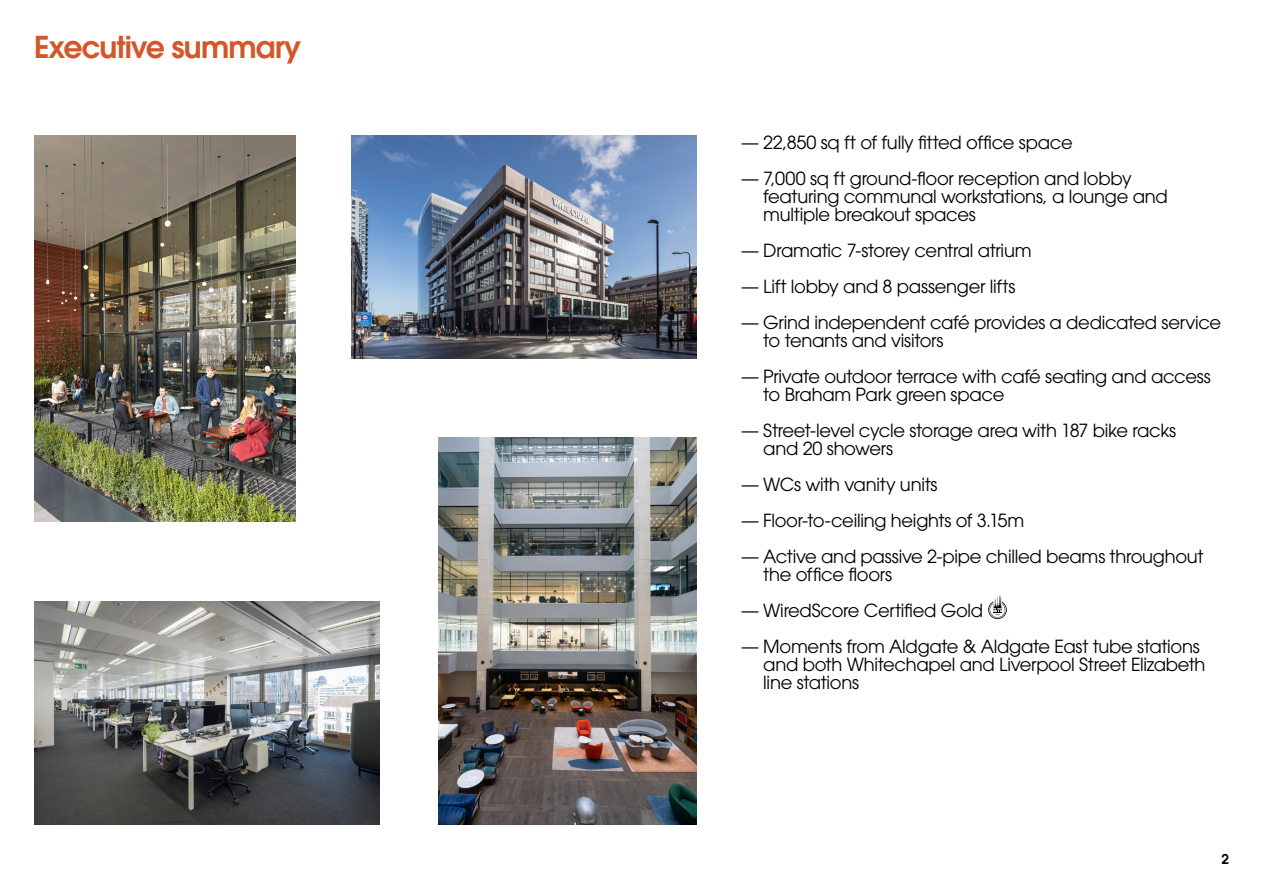
<style>
.page{position:relative;width:1263px;height:893px;background:#fff}
.page>*{position:absolute;margin:0;border:0;box-sizing:border-box;transform-origin:0 0}
.t1{font:600 30px "Avant Garde";letter-spacing:-.03em;color:#d45629}
.t2{font:18px/18px "Avant Garde";letter-spacing:-.015em;color:#000}
.t3{font:600 13.5px "Avant Garde";color:#000}
</style>
<div class="page">
<img style="left:438px;top:438px;width:258px;height:387px">
<svg style="left:988px;top:595px;width:19px;height:24px"></svg>
<img style="left:34px;top:602px;width:345px;height:223px">
<img style="left:34px;top:135px;width:261px;height:387px">
<img style="left:351px;top:135px;width:345px;height:223px">
<h1 class="t1" style="left:34px;top:27px;width:269px">Executive summary</h1>
<p class="t2" style="left:741px;top:133px;width:333px">— 22,850 sq ft of fully fitted office space</p>
<p class="t2" style="left:763px;top:169px;width:406px;text-indent:-22px">— 7,000 sq ft ground-floor reception and lobby featuring communal workstations, a lounge and multiple breakout spaces</p>
<p class="t2" style="left:741px;top:241px;width:292px">— Dramatic 7-storey central atrium</p>
<p class="t2" style="left:741px;top:277px;width:276px">— Lift lobby and 8 passenger lifts</p>
<p class="t2" style="left:763px;top:313px;width:459px;text-indent:-22px">— Grind independent café provides a dedicated service to tenants and visitors</p>
<p class="t2" style="left:763px;top:367px;width:449px;text-indent:-22px">— Private outdoor terrace with café seating and access to Braham Park green space</p>
<p class="t2" style="left:763px;top:421px;width:414px;text-indent:-22px">— Street-level cycle storage area with 187 bike racks and 20 showers</p>
<p class="t2" style="left:741px;top:475px;width:198px">— WCs with vanity units</p>
<p class="t2" style="left:741px;top:511px;width:285px">— Floor-to-ceiling heights of 3.15m</p>
<p class="t2" style="left:763px;top:547px;width:442px;text-indent:-22px">— Active and passive 2-pipe chilled beams throughout the office floors</p>
<p class="t2" style="left:741px;top:601px;width:244px">— WiredScore Certified Gold</p>
<p class="t2" style="left:763px;top:637px;width:444px;text-indent:-22px">— Moments from Aldgate &amp; Aldgate East tube stations and both Whitechapel and Liverpool Street Elizabeth line stations</p>
<p class="t3" style="left:1221px;top:850px;width:9px">2</p>
</div>
